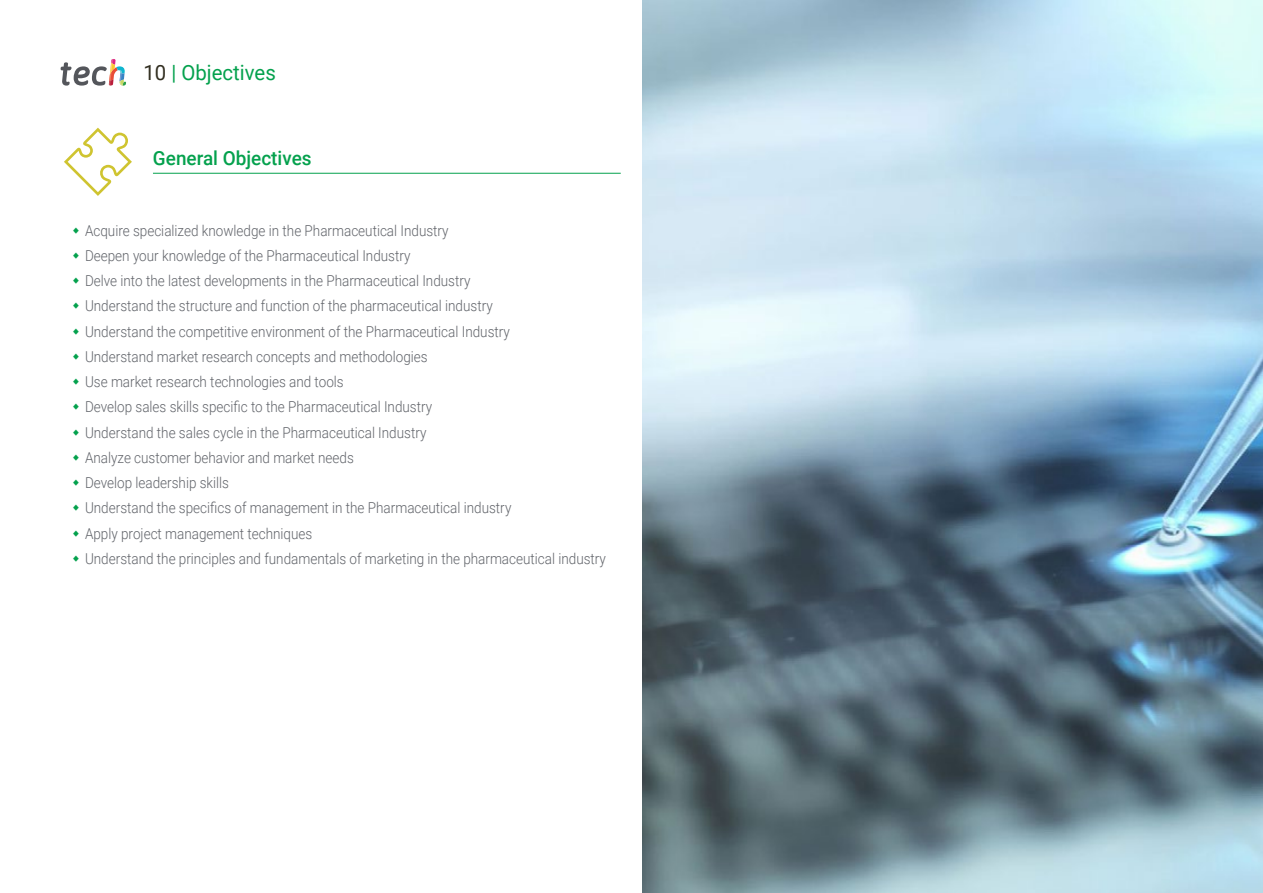
<style>
.page{position:relative;width:1263px;height:893px;background:#fff}
.page>*{position:absolute;margin:0;border:0;box-sizing:border-box;transform-origin:0 0}
.t1{font:21px "Roboto";color:#04a14d}
.t2{font:500 19.5px "Roboto";color:#04a14d}
.t3{font:300 15px/25.2px "Roboto";color:#61646a;scale:.9 1}
.s1{color:#312e20}
</style>
<div class="page">
<hr style="left:153px;top:173px;width:468px;height:1px;background:#04a14d">
<svg style="left:64px;top:128px;width:68px;height:68px"></svg>
<img style="left:642px;top:0;width:621px;height:893px">
<svg style="left:61px;top:59px;width:65px;height:27px"></svg>
<h1 class="t1" style="left:144px;top:57px;width:134px"><span class="s1">10</span> | Objectives</h1>
<h2 class="t2" style="left:153px;top:144px;width:160px">General Objectives</h2>
<p class="t3" style="left:85px;top:217px;width:580px">Acquire specialized knowledge in the Pharmaceutical Industry<br>Deepen your knowledge of the Pharmaceutical Industry<br>Delve into the latest developments in the Pharmaceutical Industry<br>Understand the structure and function of the pharmaceutical industry<br>Understand the competitive environment of the Pharmaceutical Industry<br>Understand market research concepts and methodologies<br>Use market research technologies and tools<br>Develop sales skills specific to the Pharmaceutical Industry<br>Understand the sales cycle in the Pharmaceutical Industry<br>Analyze customer behavior and market needs<br>Develop leadership skills<br>Understand the specifics of management in the Pharmaceutical industry<br>Apply project management techniques<br>Understand the principles and fundamentals of marketing in the pharmaceutical industry</p>
</div>
